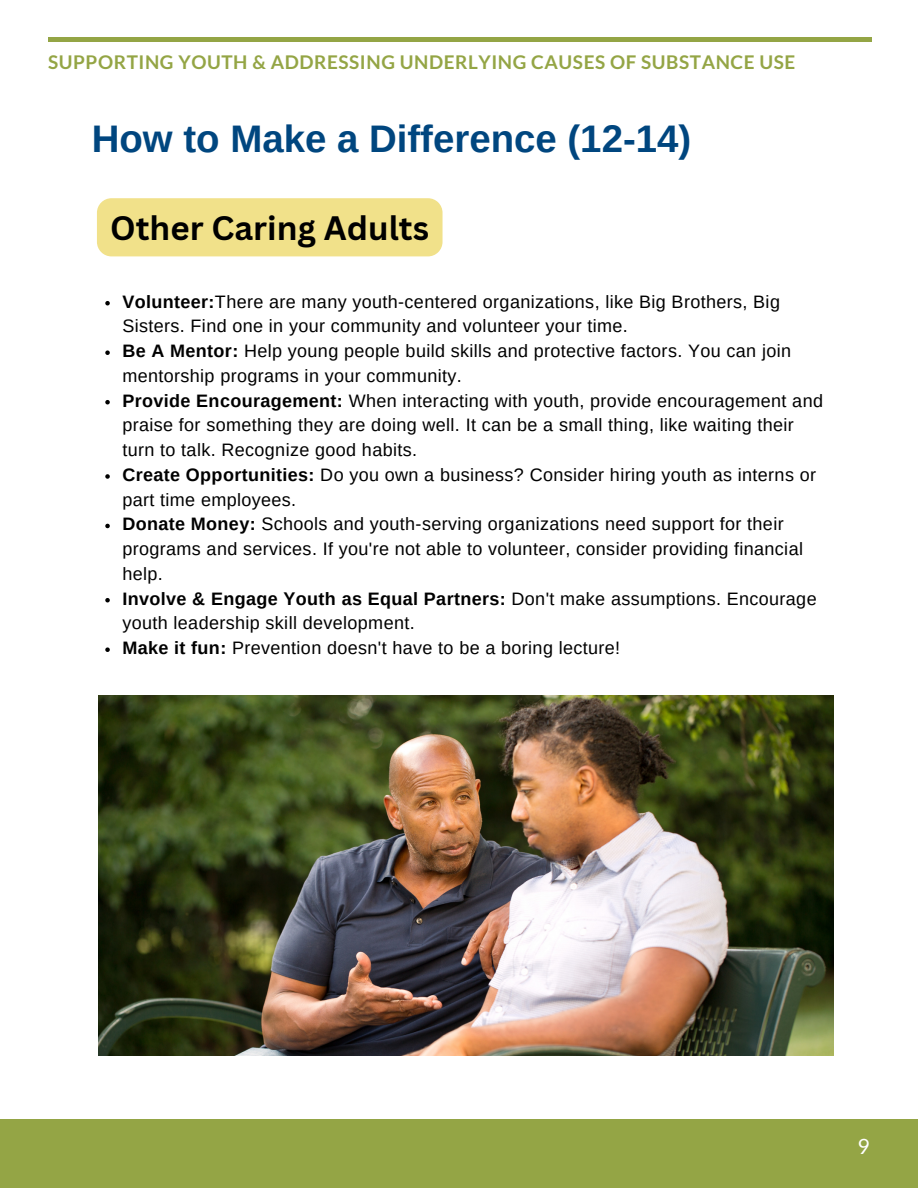
<style>
.page{position:relative;width:918px;height:1188px;background:#fff}
.page>*{position:absolute;margin:0;border:0;box-sizing:border-box;transform-origin:0 0}
.t1{font:700 38.4px "Arimo";color:#00467f}
.t2{font:700 33px "Canva Sans";color:#000}
.t3{font:21px "Lato";color:#fff}
.t4{font:700 18.9px "Lato";letter-spacing:.03em;color:#94a545}
.t5{font:18px/24.8px "Arimo";letter-spacing:.02em;color:#000}
.s1{font-weight:700}
</style>
<div class="page">
<div style="left:0;top:1119px;width:918px;height:69px;background:#94a545"></div>
<svg style="left:105px;top:301px;width:5px;height:4px"></svg>
<svg style="left:105px;top:350px;width:5px;height:5px"></svg>
<svg style="left:105px;top:400px;width:5px;height:4px"></svg>
<svg style="left:105px;top:474px;width:5px;height:5px"></svg>
<svg style="left:105px;top:524px;width:5px;height:4px"></svg>
<svg style="left:105px;top:598px;width:5px;height:4px"></svg>
<svg style="left:105px;top:647px;width:5px;height:5px"></svg>
<div style="left:48px;top:37px;width:824px;height:5px;background:#94a545"></div>
<img style="left:99px;top:695px;width:734px;height:360px">
<div style="left:97px;top:198px;width:346px;height:58px;background:#f1e18a"></div>
<p class="t4" style="left:48px;top:50px;width:749px">SUPPORTING YOUTH &amp; ADDRESSING UNDERLYING CAUSES OF SUBSTANCE USE</p>
<p class="t1" style="left:92px;top:118px;width:601px">How to Make a Difference (12-14)</p>
<p class="t2" style="left:110px;top:204px;width:320px">Other Caring Adults</p>
<p class="t5" style="left:122px;top:289px;width:659px"><span class="s1">Volunteer:</span>There are many youth-centered organizations, like Big Brothers, Big<br>Sisters. Find one in your community and volunteer your time.</p>
<p class="t5" style="left:122px;top:339px;width:670px"><span class="s1">Be A Mentor:</span> Help young people build skills and protective factors. You can join mentorship programs in your community.</p>
<p class="t5" style="left:122px;top:388px;width:702px"><span class="s1">Provide Encouragement:</span> When interacting with youth, provide encouragement and praise for something they are doing well. It can be a small thing, like waiting their turn to talk. Recognize good habits.</p>
<p class="t5" style="left:122px;top:462px;width:695px"><span class="s1">Create Opportunities:</span> Do you own a business? Consider hiring youth as interns or part time employees.</p>
<p class="t5" style="left:122px;top:512px;width:682px"><span class="s1">Donate Money:</span> Schools and youth-serving organizations need support for their programs and services. If you're not able to volunteer, consider providing financial help.</p>
<p class="t5" style="left:122px;top:586px;width:696px"><span class="s1">Involve &amp; Engage Youth as Equal Partners:</span> Don't make assumptions. Encourage youth leadership skill development.</p>
<p class="t5" style="left:122px;top:636px;width:499px"><span class="s1">Make it fun:</span> Prevention doesn't have to be a boring lecture!</p>
<p class="t3" style="left:858px;top:1133px;width:14px">9</p>
</div>
